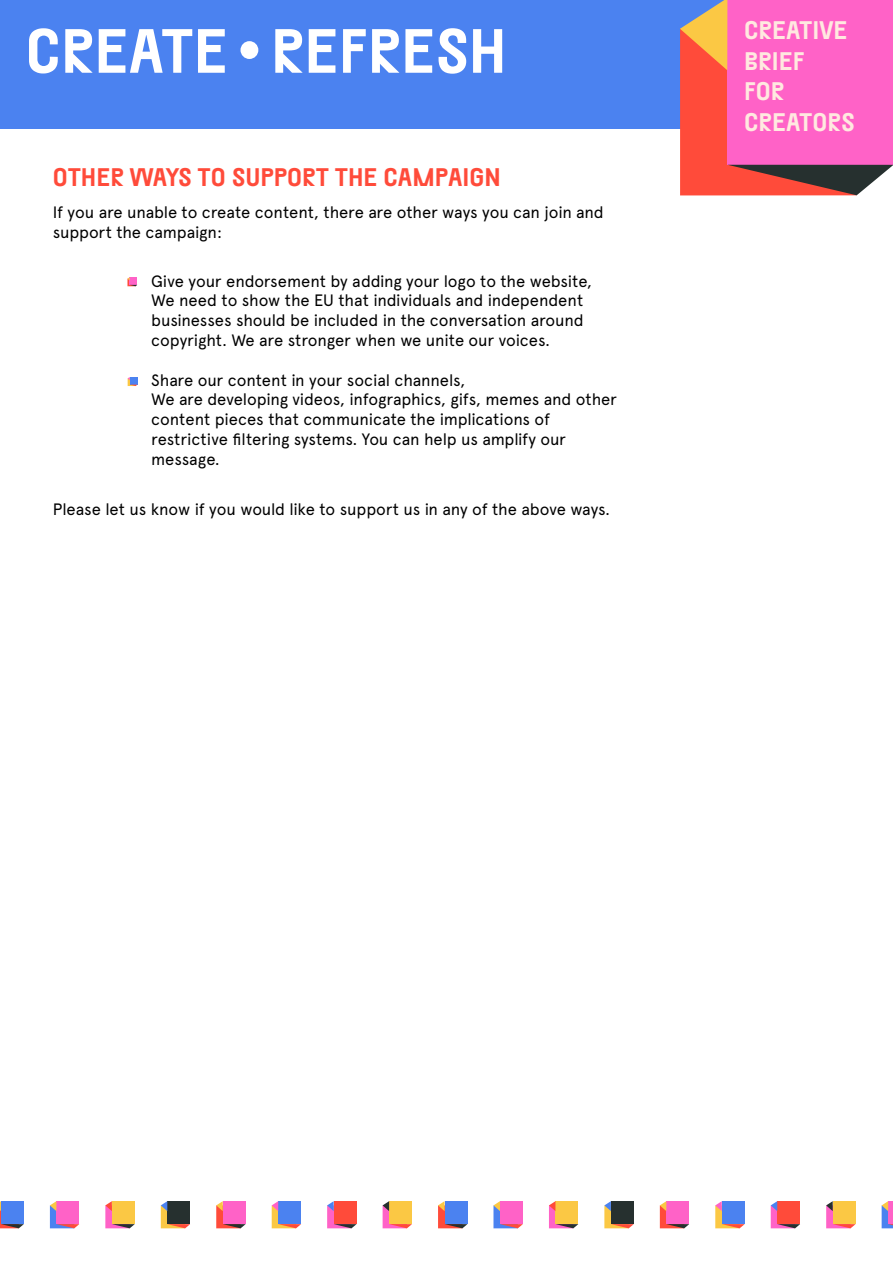
<style>
.page{position:relative;width:893px;height:1263px;background:#fff}
.page>*{position:absolute;margin:0;border:0;box-sizing:border-box;transform-origin:0 0}
.t1{font:62.25px "Separat";color:#fff}
.t2{font:25.35px "Separat";color:#ff4b3a}
.t3{font:25.35px/30.5px "Separat";color:#ffe9e0}
.t4{font:16.5px/19.8px "Apercu";letter-spacing:-.01em;color:#000}
</style>
<div class="page">
<div style="left:0;top:0;width:873px;height:128px;background:#4b82f0"></div>
<svg style="left:680px;top:0;width:213px;height:195px;background:#ee609b"></svg>
<svg style="left:0;top:1205px;width:19px;height:23px"></svg>
<div style="left:1px;top:1201px;width:23px;height:23px;background:#4b82f0"></div>
<svg style="left:1px;top:1224px;width:23px;height:4px"></svg>
<div style="left:50px;top:1205px;width:25px;height:23px;background:#4b82f0"></div>
<div style="left:56px;top:1201px;width:23px;height:23px;background:#ff62c7"></div>
<svg style="left:50px;top:1201px;width:6px;height:10px"></svg>
<svg style="left:57px;top:1224px;width:22px;height:4px"></svg>
<div style="left:105px;top:1205px;width:25px;height:23px;background:#ff62c7"></div>
<div style="left:112px;top:1201px;width:23px;height:23px;background:#fbc844"></div>
<svg style="left:105px;top:1201px;width:7px;height:10px"></svg>
<svg style="left:112px;top:1224px;width:23px;height:4px"></svg>
<div style="left:161px;top:1205px;width:24px;height:23px;background:#fbc844"></div>
<div style="left:167px;top:1201px;width:23px;height:23px;background:#26302f"></div>
<svg style="left:161px;top:1201px;width:6px;height:10px"></svg>
<svg style="left:168px;top:1224px;width:22px;height:4px"></svg>
<div style="left:216px;top:1205px;width:25px;height:23px;background:#ff4b3a"></div>
<div style="left:223px;top:1201px;width:23px;height:23px;background:#ff62c7"></div>
<svg style="left:216px;top:1201px;width:7px;height:10px"></svg>
<svg style="left:223px;top:1224px;width:23px;height:4px"></svg>
<div style="left:272px;top:1205px;width:24px;height:23px;background:#fbc844"></div>
<div style="left:278px;top:1201px;width:23px;height:23px;background:#4b82f0"></div>
<svg style="left:272px;top:1201px;width:6px;height:10px"></svg>
<svg style="left:279px;top:1224px;width:22px;height:4px"></svg>
<div style="left:327px;top:1205px;width:25px;height:23px;background:#ff62c7"></div>
<div style="left:334px;top:1201px;width:23px;height:23px;background:#ff4b3a"></div>
<svg style="left:327px;top:1201px;width:7px;height:10px"></svg>
<svg style="left:334px;top:1224px;width:23px;height:4px"></svg>
<div style="left:383px;top:1205px;width:24px;height:23px;background:#ff62c7"></div>
<div style="left:389px;top:1201px;width:23px;height:23px;background:#fbc844"></div>
<svg style="left:383px;top:1201px;width:6px;height:10px"></svg>
<svg style="left:389px;top:1224px;width:23px;height:4px"></svg>
<div style="left:438px;top:1205px;width:25px;height:23px;background:#ff4b3a"></div>
<div style="left:445px;top:1201px;width:22px;height:23px;background:#4b82f0"></div>
<svg style="left:438px;top:1201px;width:7px;height:10px"></svg>
<svg style="left:445px;top:1224px;width:22px;height:4px"></svg>
<div style="left:493px;top:1205px;width:25px;height:23px;background:#4b82f0"></div>
<div style="left:500px;top:1201px;width:23px;height:23px;background:#ff62c7"></div>
<svg style="left:493px;top:1201px;width:7px;height:10px"></svg>
<svg style="left:500px;top:1224px;width:23px;height:4px"></svg>
<div style="left:882px;top:1205px;width:11px;height:23px;background:#4b82f0"></div>
<div style="left:888px;top:1201px;width:5px;height:23px;background:#ff62c7"></div>
<svg style="left:882px;top:1201px;width:6px;height:10px"></svg>
<div style="left:549px;top:1205px;width:25px;height:23px;background:#ff62c7"></div>
<div style="left:555px;top:1201px;width:23px;height:23px;background:#fbc844"></div>
<svg style="left:549px;top:1201px;width:6px;height:10px"></svg>
<svg style="left:556px;top:1224px;width:22px;height:4px"></svg>
<div style="left:604px;top:1205px;width:25px;height:23px;background:#fbc844"></div>
<div style="left:611px;top:1201px;width:23px;height:23px;background:#26302f"></div>
<svg style="left:604px;top:1201px;width:7px;height:10px"></svg>
<svg style="left:611px;top:1224px;width:23px;height:4px"></svg>
<div style="left:660px;top:1205px;width:24px;height:23px;background:#ff4b3a"></div>
<div style="left:666px;top:1201px;width:23px;height:23px;background:#ff62c7"></div>
<svg style="left:660px;top:1201px;width:6px;height:10px"></svg>
<svg style="left:666px;top:1224px;width:23px;height:4px"></svg>
<div style="left:715px;top:1205px;width:25px;height:23px;background:#fbc844"></div>
<div style="left:722px;top:1201px;width:23px;height:23px;background:#4b82f0"></div>
<svg style="left:715px;top:1201px;width:7px;height:10px"></svg>
<svg style="left:722px;top:1224px;width:23px;height:4px"></svg>
<div style="left:771px;top:1205px;width:24px;height:23px;background:#ff62c7"></div>
<div style="left:777px;top:1201px;width:23px;height:23px;background:#ff4b3a"></div>
<svg style="left:771px;top:1201px;width:6px;height:10px"></svg>
<svg style="left:777px;top:1224px;width:23px;height:4px"></svg>
<div style="left:826px;top:1205px;width:25px;height:23px;background:#ff62c7"></div>
<div style="left:833px;top:1201px;width:23px;height:23px;background:#fbc844"></div>
<svg style="left:826px;top:1201px;width:7px;height:10px"></svg>
<svg style="left:833px;top:1224px;width:23px;height:4px"></svg>
<div style="left:240px;top:41px;width:18px;height:18px;background:#fff;border-radius:50%"></div>
<svg style="left:127px;top:277px;width:10px;height:9px"></svg>
<svg style="left:128px;top:377px;width:9px;height:9px"></svg>
<h1 class="t1" style="left:26px;top:14px;width:483px">CREATE REFRESH</h1>
<h2 class="t3" style="left:744px;top:16px;width:112px">CREATIVE<br>BRIEF<br>FOR<br>CREATORS</h2>
<h2 class="t2" style="left:53px;top:163px;width:450px">OTHER WAYS TO SUPPORT THE CAMPAIGN</h2>
<p class="t4" style="left:53px;top:202px;width:553px">If you are unable to create content, there are other ways you can join and support the campaign:</p>
<p class="t4" style="left:151px;top:271px;width:442px">Give your endorsement by adding your logo to the website, We need to show the EU that individuals and independent businesses should be included in the conversation around copyright. We are stronger when we unite our voices.</p>
<p class="t4" style="left:151px;top:370px;width:467px">Share our content in your social channels,<br>We are developing videos, infographics, gifs, memes and other content pieces that communicate the implications of restrictive filtering systems. You can help us amplify our message.</p>
<p class="t4" style="left:53px;top:499px;width:559px">Please let us know if you would like to support us in any of the above ways.</p>
</div>
